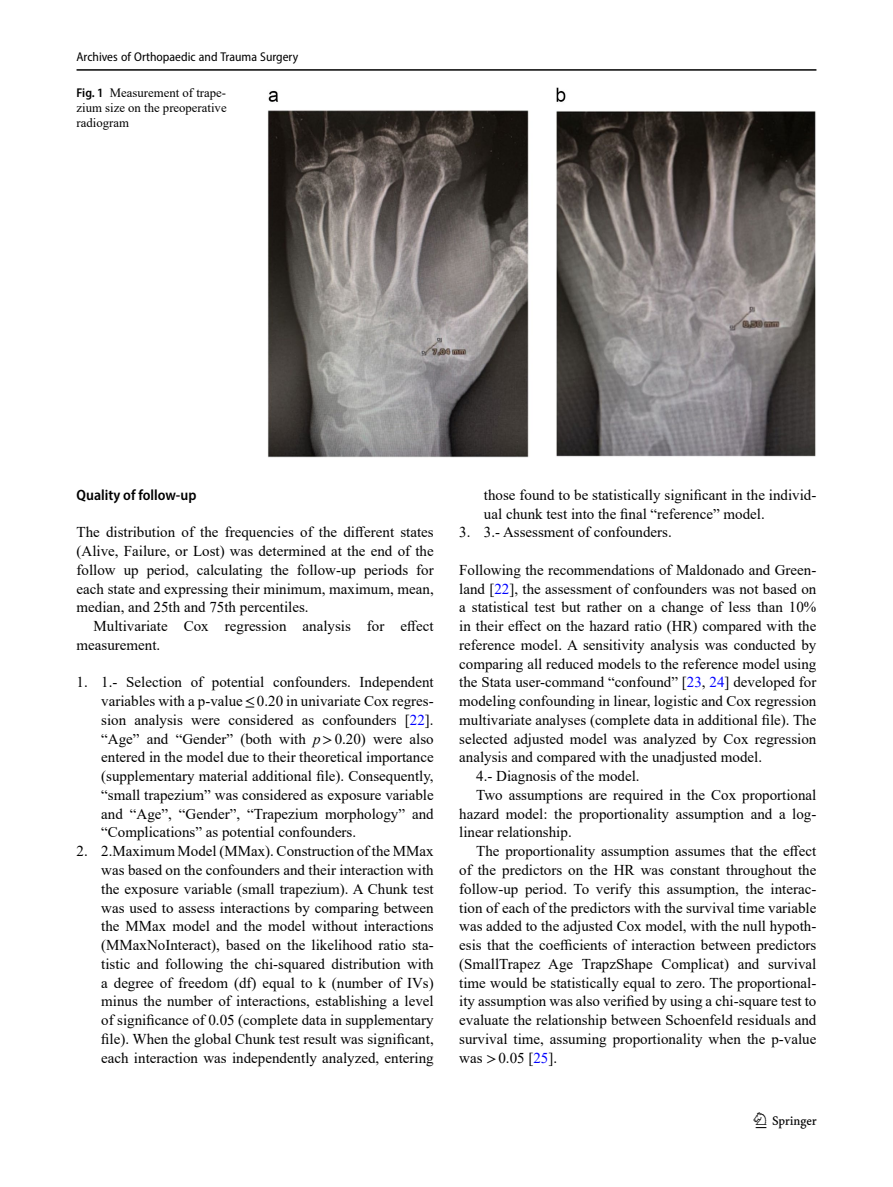
<style>
.page{position:relative;width:893px;height:1187px;background:#fff}
.page>*{position:absolute;margin:0;border:0;box-sizing:border-box;transform-origin:0 0}
.t1{font:22.5px "Springnew";color:#000}
.Ordered_L1{font:15px/18.8px "Times New Roman";color:#000;text-align:justify}
.Body_Text{font:15px/18.8px "Times New Roman";color:#000;text-align:justify}
.Body_Text_Indent{font:15px/18.8px "Times New Roman";color:#000;text-align:justify}
.Head_3{font:600 semi-condensed 15px "Myriad Pro";color:#000}
.Figure_Caption_Side{font:12.75px/15px "Times New Roman";color:#000;text-align:justify}
.t2{font:semi-condensed 12.75px "Myriad Pro";color:#000}
.s1{font-family:"Myriad Pro";font-weight:600;font-stretch:semi-condensed}
.s2{font-family:"STIX"}
.s3{color:#00f}
.s4{font-style:italic}
</style>
<div class="page">
<hr style="left:77px;top:69px;width:739px;height:2px;background:#000">
<img style="left:268px;top:87px;width:548px;height:370px">
<p class="t2" style="left:77px;top:49px;width:223px">Archives of Orthopaedic and Trauma Surgery</p>
<p class="Figure_Caption_Side" style="left:77px;top:84px;width:152px"><span class="s1">Fig. 1</span> Measurement of trape&shy;zium size on the preoperative radiogram</p>
<p class="Head_3" style="left:77px;top:485px;width:121px">Quality of follow-up</p>
<p class="Body_Text" style="left:77px;top:522px;width:359px">The distribution of the frequencies of the different states (Alive, Failure, or Lost) was determined at the end of the follow up period, calculating the follow-up periods for each state and expressing their minimum, maximum, mean, median, and 25th and 75th percentiles.</p>
<p class="Body_Text_Indent" style="left:77px;top:616px;width:359px;text-indent:17px">Multivariate Cox regression analysis for effect measurement.</p>
<p class="Ordered_L1" style="left:101px;top:672px;width:334px;text-indent:-25px">1. 1.- Selection of potential confounders. Independent variables with a p-value<span class="s2">≤</span>0.20 in univariate Cox regres&shy;sion analysis were considered as confounders [<span class="s3">22</span>]. “Age” and “Gender” (both with <span class="s4">p</span><span class="s2">&gt;</span>0.20) were also entered in the model due to their theoretical importance (supplementary material additional file). Consequently, “small trapezium” was considered as exposure variable and “Age”, “Gender”, “Trapezium morphology” and “Complications” as potential confounders.</p>
<p class="Ordered_L1" style="left:101px;top:841px;width:334px;text-indent:-25px">2. 2.Maximum Model (MMax). Construction of the MMax was based on the confounders and their interaction with the exposure variable (small trapezium). A Chunk test was used to assess interactions by comparing between the MMax model and the model without interactions (MMaxNoInteract), based on the likelihood ratio sta&shy;tistic and following the chi-squared distribution with a degree of freedom (df) equal to k (number of IVs) minus the number of interactions, establishing a level of significance of 0.05 (complete data in supplementary file). When the global Chunk test result was significant, each interaction was independently analyzed, entering</p>
<p class="Ordered_L1" style="left:484px;top:485px;width:334px">those found to be statistically significant in the individ&shy;ual chunk test into the final “reference” model.</p>
<p class="Ordered_L1" style="left:459px;top:522px;width:214px">3. 3.- Assessment of confounders.</p>
<p class="Body_Text" style="left:459px;top:560px;width:359px">Following the recommendations of Maldonado and Green&shy;land [<span class="s3">22</span>], the assessment of confounders was not based on a statistical test but rather on a change of less than 10% in their effect on the hazard ratio (HR) compared with the reference model. A sensitivity analysis was conducted by comparing all reduced models to the reference model using the Stata user-command “confound” [<span class="s3">23</span>, <span class="s3">24</span>] developed for modeling confounding in linear, logistic and Cox regression multivariate analyses (complete data in additional file). The selected adjusted model was analyzed by Cox regression analysis and compared with the unadjusted model.</p>
<p class="Body_Text_Indent" style="left:476px;top:766px;width:165px">4.- Diagnosis of the model.</p>
<p class="Body_Text_Indent" style="left:459px;top:785px;width:359px;text-indent:17px">Two assumptions are required in the Cox proportional hazard model: the proportionality assumption and a log&shy;linear relationship.</p>
<p class="Body_Text_Indent" style="left:459px;top:841px;width:359px;text-indent:17px">The proportionality assumption assumes that the effect of the predictors on the HR was constant throughout the follow-up period. To verify this assumption, the interac&shy;tion of each of the predictors with the survival time variable was added to the adjusted Cox model, with the null hypoth&shy;esis that the coefficients of interaction between predictors (SmallTrapez Age TrapzShape Complicat) and survival time would be statistically equal to zero. The proportional&shy;ity assumption was also verified by using a chi-square test to evaluate the relationship between Schoenfeld residuals and survival time, assuming proportionality when the p-value was <span class="s2">&gt;</span>0.05 [<span class="s3">25</span>].</p>
<h1 class="t1" style="left:756px;top:1107px;width:63px">1 3</h1>
</div>
